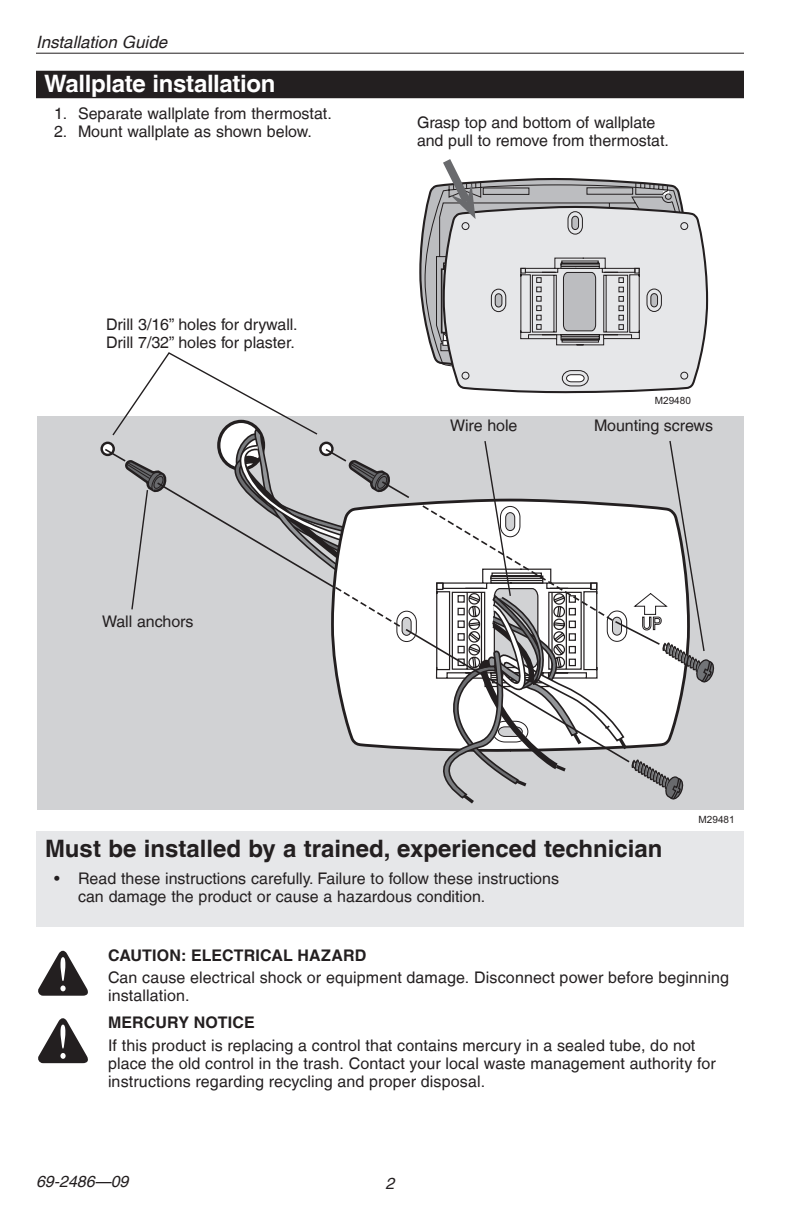
<style>
.page{position:relative;width:792px;height:1224px;background:#fff}
.page>*{position:absolute;margin:0;border:0;box-sizing:border-box;transform-origin:0 0}
.t1{font:700 24px "Helvetica LT";color:#231f20}
.t2{font:700 24px "Helvetica LT";letter-spacing:-.015em;color:#fff}
.t3{font:italic 17px "Helvetica LT";color:#231f20}
.t4{font:16px/18px "Helvetica LT";color:#231f20}
.t5{font:700 16px "Helvetica LT";letter-spacing:.005em;color:#231f20}
.t6{font:italic 16px "Helvetica LT";color:#231f20}
.t7{font:10px "Arial";color:#231f20}
</style>
<div class="page">
<hr style="left:36px;top:53px;width:708px;height:1px;background:#231f20">
<div style="left:38px;top:416px;width:706px;height:393px;background:#d1d2d4"></div>
<div style="left:100px;top:442px;width:15px;height:14px;border:2px solid #231f20;border-radius:50%"></div>
<div style="left:36px;top:831px;width:708px;height:96px;background:#e6e7e9"></div>
<div style="left:36px;top:71px;width:708px;height:27px;background:#231f20"></div>
<svg style="left:38px;top:1018px;width:50px;height:45px"></svg>
<svg style="left:38px;top:951px;width:50px;height:45px"></svg>
<svg style="left:103px;top:159px;width:612px;height:645px"></svg>
<p class="t3" style="left:36px;top:32px;width:133px">Installation Guide</p>
<h1 class="t2" style="left:44px;top:69px;width:233px">Wallplate installation</h1>
<p class="t4" style="left:54px;top:105px;width:279px">1. Separate wallplate from thermostat.</p>
<p class="t4" style="left:54px;top:123px;width:259px">2. Mount wallplate as shown below.</p>
<p class="t4" style="left:106px;top:316px;width:193px">Drill 3/16” holes for drywall.<br>Drill 7/32” holes for plaster.</p>
<p class="t4" style="left:102px;top:613px;width:93px">Wall anchors</p>
<p class="t4" style="left:417px;top:114px;width:253px">Grasp top and bottom of wallplate and pull to remove from thermostat.</p>
<p class="t7" style="left:655px;top:394px;width:38px">M29480</p>
<p class="t4" style="left:450px;top:417px;width:69px">Wire hole</p>
<p class="t4" style="left:594px;top:417px;width:121px">Mounting screws</p>
<p class="t7" style="left:699px;top:813px;width:38px">M29481</p>
<h1 class="t1" style="left:45px;top:834px;width:619px">Must be installed by a trained, experienced technician</h1>
<p class="t4" style="left:78px;top:870px;width:483px;text-indent:-24px">• Read these instructions carefully. Failure to follow these instructions can damage the product or cause a hazardous condition.</p>
<p class="t5" style="left:108px;top:946px;width:260px">CAUTION: ELECTRICAL HAZARD</p>
<p class="t4" style="left:108px;top:969px;width:622px">Can cause electrical shock or equipment damage. Disconnect power before beginning installation.</p>
<p class="t5" style="left:108px;top:1013px;width:148px">MERCURY NOTICE</p>
<p class="t4" style="left:108px;top:1036px;width:609px">If this product is replacing a control that contains mercury in a sealed tube, do not place the old control in the trash. Contact your local waste management authority for instructions regarding recycling and proper disposal.</p>
<p class="t6" style="left:36px;top:1172px;width:94px">69-2486—09</p>
<p class="t6" style="left:386px;top:1174px;width:10px">2</p>
</div>
